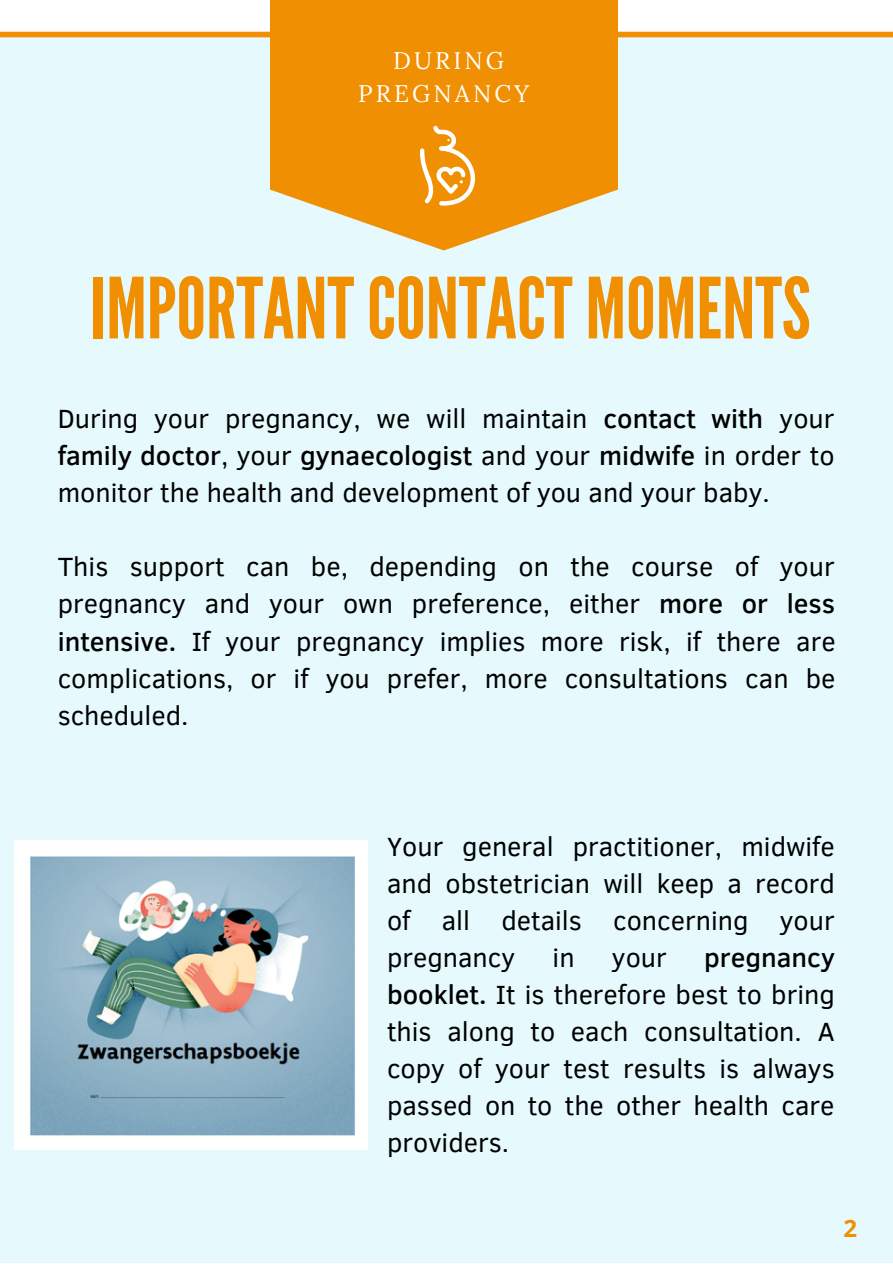
<style>
.page{position:relative;width:893px;height:1264px;background:#fff}
.page>*{position:absolute;margin:0;border:0;box-sizing:border-box;transform-origin:0 0}
.t1{font:83.85px "League Gothic";color:#f18f02}
.t2{font:27px/37px "Clear Sans";color:#000;text-align:justify}
.t3{font:24px/33.2px "Lora";letter-spacing:.13em;color:#fff;text-align:center}
.t4{font:700 24px "Open Sans";color:#f18f02}
.s1{font-weight:500}
</style>
<div class="page">
<div style="left:0;top:35px;width:892px;height:1227px;background:#e6f9fd"></div>
<svg style="left:270px;top:98px;width:347px;height:152px;fill:#f18f02"></svg>
<div style="left:270px;top:0;width:347px;height:98px;background:#f18f02"></div>
<div style="left:0;top:32px;width:892px;height:5px;background:#f18f02"></div>
<div style="left:387px;top:109px;width:113px;height:113px;background:#f18f02;border-radius:50%"></div>
<svg style="left:419px;top:122px;width:65px;height:85px"></svg>
<img style="left:14px;top:841px;width:353px;height:308px">
<p class="t3" style="left:358px;top:43px;width:173px">DURING<br>PREGNANCY</p>
<p class="t1" style="left:90px;top:260px;width:721px">IMPORTANTCONTACT MOMENTS</p>
<p class="t2" style="left:58px;top:398px;width:778px">During your pregnancy, we will maintain <span class="s1">contact with</span> your <span class="s1">family doctor</span>, your <span class="s1">gynaecologist</span> and your <span class="s1">midwife</span> in order to monitor the health and development of you and your baby.</p>
<p class="t2" style="left:58px;top:547px;width:779px">This support can be, depending on the course of your pregnancy and your own preference, either <span class="s1">more or less intensive.</span> If your pregnancy implies more risk, if there are complications, or if you prefer, more consultations can be scheduled.</p>
<p class="t2" style="left:387px;top:826px;width:449px">Your general practitioner, midwife and obstetrician will keep a record of all details concerning your pregnancy</p>
<p class="t2" style="left:552px;top:937px;width:24px">in</p>
<p class="t2" style="left:612px;top:937px;width:56px">your</p>
<p class="t2" style="left:387px;top:937px;width:449px;text-indent:317px"><span class="s1">pregnancy booklet.</span> It is therefore best to bring this along to each consultation. A copy of your test results is always passed on to the other health care providers.</p>
<p class="t4" style="left:843px;top:1210px;width:15px">2</p>
</div>
